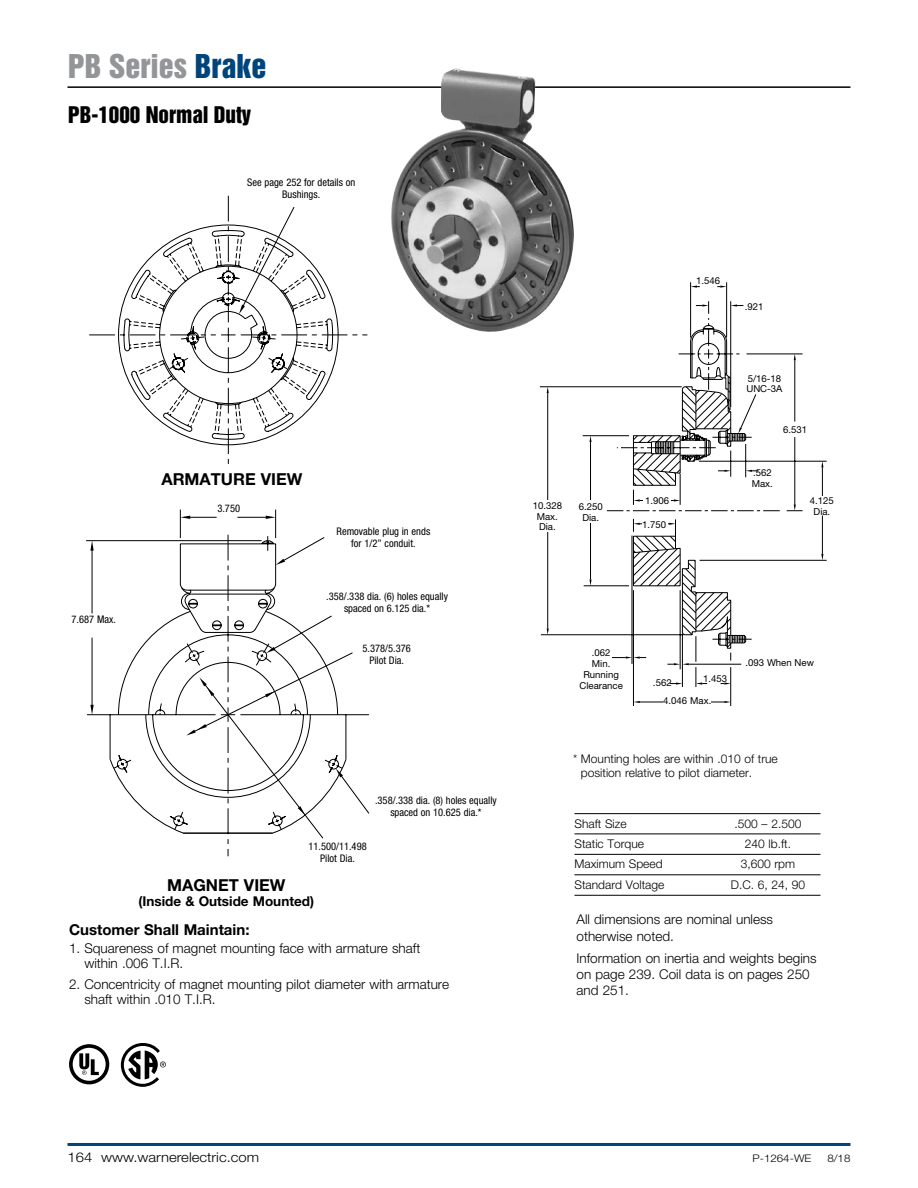
<style>
.page{position:relative;width:918px;height:1188px;background:#fff}
.page>*{position:absolute;margin:0;border:0;box-sizing:border-box;transform-origin:0 0}
.t1{font:30px "Helvetica Inserat LT Std";color:#939598}
.t2{font:21px "Helvetica Inserat LT Std";color:#000}
.Paragraph_Head_2{font:700 16.5px "Helvetica Neue LT Std";color:#000}
.Paragraph_Subhead{font:700 15px "Helvetica Neue LT Std";color:#000}
.New_Body_Copy{font:300 13.5px/16.2px "Helvetica Neue LT Std";color:#000}
.New_Body_Copy-2{font:300 13.5px "Helvetica Neue LT Std";color:#000;scale:1.1 1}
.New_Body_Copy-3{font:700 13.5px "Helvetica Neue LT Std";color:#000}
.New_Table_Body{font:300 12px/14.4px "Helvetica Neue LT Std";color:#000}
.Callouts{font:condensed 10.5px/12px "Helvetica Neue LT Std";color:#000;text-align:center}
.t3{font:300 10.5px "Helvetica Neue LT Std";color:#000;scale:1.1 1}
.Callouts-2{font:9.6px/10.8px "Helvetica Neue LT Std";color:#000;text-align:center}
.s1{color:#00447c}
</style>
<div class="page">
<hr style="left:68px;top:86px;width:782px;height:2px;background:#000">
<hr style="left:68px;top:1143px;width:782px;height:3px;background:#00447c">
<hr style="left:574px;top:813px;width:246px;height:1px;background:#000">
<hr style="left:574px;top:834px;width:246px;height:1px;background:#000">
<hr style="left:574px;top:854px;width:246px;height:1px;background:#000">
<hr style="left:574px;top:874px;width:246px;height:1px;background:#000">
<hr style="left:574px;top:895px;width:246px;height:1px;background:#000">
<svg style="left:118px;top:195px;width:250px;height:259px"></svg>
<svg style="left:86px;top:540px;width:284px;height:294px"></svg>
<svg style="left:540px;top:282px;width:287px;height:424px"></svg>
<svg style="left:724px;top:701px;width:7px;height:2px"></svg>
<svg style="left:633px;top:701px;width:7px;height:2px"></svg>
<svg style="left:724px;top:683px;width:7px;height:2px"></svg>
<svg style="left:676px;top:683px;width:6px;height:2px"></svg>
<svg style="left:696px;top:683px;width:6px;height:2px"></svg>
<svg style="left:674px;top:663px;width:15px;height:2px"></svg>
<svg style="left:626px;top:657px;width:14px;height:2px"></svg>
<svg style="left:821px;top:554px;width:2px;height:6px"></svg>
<svg style="left:821px;top:461px;width:2px;height:7px"></svg>
<svg style="left:794px;top:504px;width:2px;height:7px"></svg>
<svg style="left:794px;top:354px;width:2px;height:6px"></svg>
<svg style="left:589px;top:436px;width:3px;height:6px"></svg>
<svg style="left:589px;top:579px;width:3px;height:7px"></svg>
<svg style="left:547px;top:628px;width:2px;height:7px"></svg>
<svg style="left:547px;top:387px;width:2px;height:6px"></svg>
<svg style="left:731px;top:304px;width:6px;height:3px"></svg>
<svg style="left:702px;top:304px;width:7px;height:3px"></svg>
<svg style="left:720px;top:286px;width:7px;height:2px"></svg>
<svg style="left:691px;top:286px;width:6px;height:2px"></svg>
<svg style="left:617px;top:318px;width:135px;height:331px"></svg>
<svg style="left:607px;top:390px;width:173px;height:255px"></svg>
<div style="left:644px;top:496px;width:27px;height:11px;background:#fff"></div>
<div style="left:642px;top:519px;width:26px;height:11px;background:#fff"></div>
<div style="left:583px;top:503px;width:15px;height:19px;background:#fff"></div>
<div style="left:543px;top:501px;width:13px;height:31px;background:#fff"></div>
<div style="left:663px;top:696px;width:48px;height:11px;background:#fff"></div>
<div style="left:808px;top:496px;width:28px;height:11px;background:#fff"></div>
<svg style="left:86px;top:1061px;width:24px;height:24px"></svg>
<svg style="left:69px;top:1044px;width:40px;height:40px"></svg>
<svg style="left:120px;top:1043px;width:46px;height:44px"></svg>
<img style="left:389px;top:68px;width:195px;height:274px">
<p class="t1" style="left:68px;top:48px;width:200px">PB Series <span class="s1">Brake</span></p>
<p class="t2" style="left:68px;top:102px;width:185px">PB-1000 Normal Duty</p>
<p class="Callouts" style="left:247px;top:177px;width:110px">See page 252 for details on<br>Bushings.</p>
<p class="Paragraph_Head_2" style="left:161px;top:469px;width:142px">ARMATURE VIEW</p>
<p class="Callouts" style="left:72px;top:613px;width:46px">7.687 Max.</p>
<p class="Callouts" style="left:217px;top:502px;width:24px">3.750</p>
<p class="Callouts" style="left:337px;top:525px;width:95px">Removable plug in ends for 1/2” conduit.</p>
<p class="Callouts" style="left:326px;top:590px;width:123px">.358/.338 dia. (6) holes equally spaced on 6.125 dia.*</p>
<p class="Callouts" style="left:363px;top:642px;width:50px">5.378/5.376<br>Pilot Dia.</p>
<p class="Callouts" style="left:375px;top:795px;width:123px">.358/.338 dia. (8) holes equally spaced on 10.625 dia.*</p>
<p class="Callouts" style="left:308px;top:840px;width:60px">11.500/11.498<br>Pilot Dia.</p>
<p class="Paragraph_Head_2" style="left:167px;top:875px;width:120px">MAGNET VIEW</p>
<p class="New_Body_Copy-3" style="left:138px;top:893px;width:177px">(Inside &amp; Outside Mounted)</p>
<p class="Paragraph_Subhead" style="left:69px;top:920px;width:182px">Customer Shall Maintain:</p>
<p class="New_Body_Copy" style="left:84px;top:940px;width:337px;line-height:15px;text-indent:-15px">1. Squareness of magnet mounting face with armature shaft within .006 T.I.R.</p>
<p class="New_Body_Copy" style="left:84px;top:976px;width:366px;line-height:15px;text-indent:-15px">2. Concentricity of magnet mounting pilot diameter with armature shaft within .010 T.I.R.</p>
<p class="Callouts-2" style="left:533px;top:500px;width:31px">10.328<br>Max.<br>Dia.</p>
<p class="Callouts-2" style="left:579px;top:501px;width:26px">6.250<br>Dia.</p>
<p class="Callouts-2" style="left:645px;top:495px;width:26px">1.906</p>
<p class="Callouts-2" style="left:642px;top:519px;width:26px">1.750</p>
<p class="Callouts-2" style="left:696px;top:275px;width:26px">1.546</p>
<p class="Callouts-2" style="left:745px;top:301px;width:20px">.921</p>
<p class="Callouts-2" style="left:746px;top:373px;width:38px;text-align:left">5/16-18<br>UNC-3A</p>
<p class="Callouts-2" style="left:783px;top:424px;width:26px">6.531</p>
<p class="Callouts-2" style="left:752px;top:467px;width:23px;text-align:left">.562<br>Max.</p>
<p class="Callouts-2" style="left:810px;top:495px;width:26px">4.125<br>Dia.</p>
<p class="Callouts-2" style="left:579px;top:647px;width:45px">.062<br>Min.<br>Running<br>Clearance</p>
<p class="Callouts-2" style="left:653px;top:677px;width:20px">.562</p>
<p class="Callouts-2" style="left:703px;top:673px;width:26px">1.453</p>
<p class="Callouts-2" style="left:663px;top:695px;width:50px">4.046 Max.</p>
<p class="Callouts-2" style="left:745px;top:657px;width:70px">.093 When New</p>
<p class="New_Table_Body" style="left:581px;top:751px;width:198px;text-indent:-8px">* Mounting holes are within .010 of true position relative to pilot diameter.</p>
<p class="New_Table_Body" style="left:574px;top:816px;width:54px">Shaft Size</p>
<p class="New_Table_Body" style="left:735px;top:816px;width:68px">.500 – 2.500</p>
<p class="New_Table_Body" style="left:574px;top:836px;width:71px">Static Torque</p>
<p class="New_Table_Body" style="left:745px;top:836px;width:48px">240 lb.ft.</p>
<p class="New_Table_Body" style="left:574px;top:857px;width:90px">Maximum Speed</p>
<p class="New_Table_Body" style="left:741px;top:857px;width:56px">3,600 rpm</p>
<p class="New_Table_Body" style="left:574px;top:877px;width:91px">Standard Voltage</p>
<p class="New_Table_Body" style="left:731px;top:877px;width:76px">D.C. 6, 24, 90</p>
<p class="New_Body_Copy" style="left:577px;top:911px;width:198px">All dimensions are nominal unless otherwise noted.</p>
<p class="New_Body_Copy" style="left:577px;top:950px;width:242px">Information on inertia and weights begins on page 239. Coil data is on pages 250 and 251.</p>
<p class="New_Body_Copy-2" style="left:68px;top:1149px;width:176px">164 www.warnerelectric.com</p>
<p class="t3" style="left:752px;top:1152px;width:55px">P-1264-WE</p>
<p class="t3" style="left:827px;top:1152px;width:23px">8/18</p>
</div>
